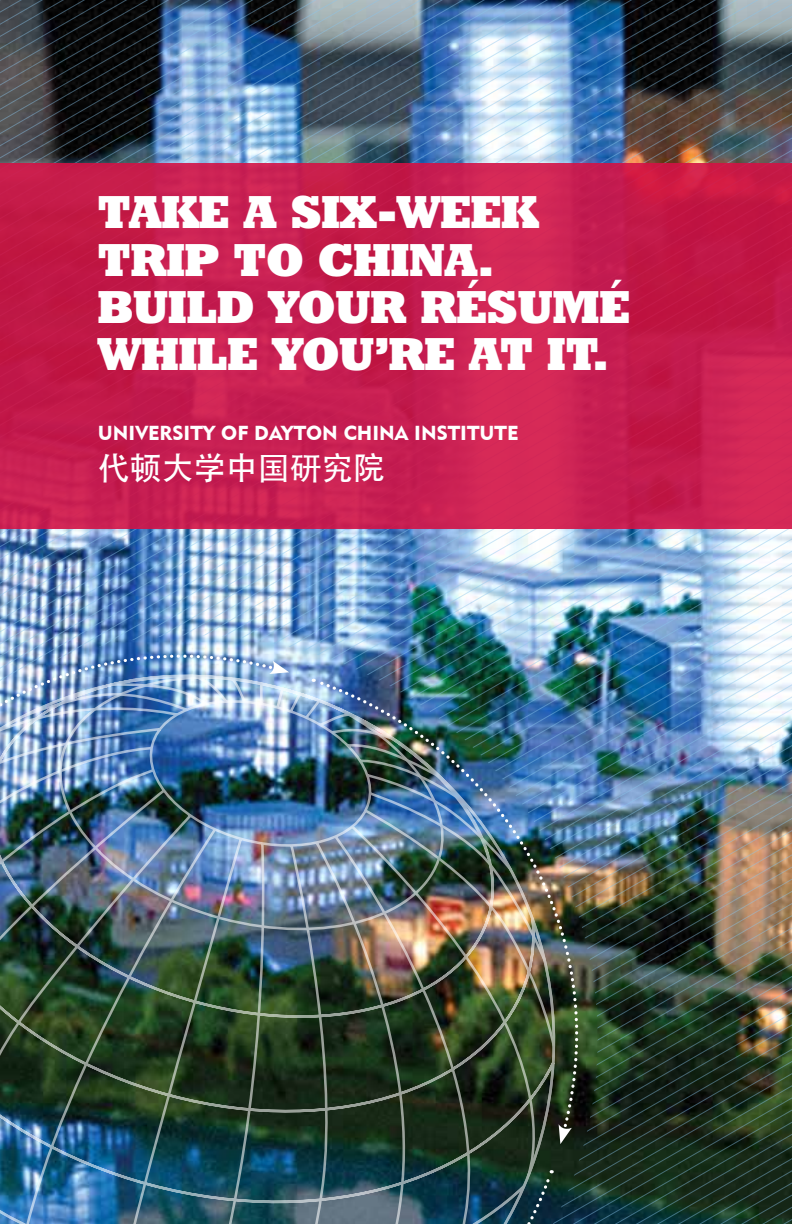
<style>
.page{position:relative;width:792px;height:1224px;background:#fff}
.page>*{position:absolute;margin:0;border:0;box-sizing:border-box;transform-origin:0 0}
.t1{font:46px/47.2px "Geometric Slab 712 BT Extra Bold A";color:#fff}
.t2{font:500 32px "ST Heiti SC";color:#fff}
.t3{font:20.2px "Geometric 415 BT Black A";color:#fff}
</style>
<div class="page">
<img style="left:0;top:0;width:792px;height:1224px">
<svg style="left:0;top:163px;width:792px;height:365px;fill:#c61d51"></svg>
<img style="left:0;top:619px;width:275px;height:18px">
<img style="left:594px;top:677px;width:20px;height:452px">
<img style="left:0;top:637px;width:594px;height:587px">
<p class="t1" style="left:98px;top:188px;width:534px">TAKE A SIX-WEEK<br>TRIP TO CHINA.<br>BUILD YOUR RÉSUMÉ<br>WHILE YOU’RE AT IT.</p>
<p class="t3" style="left:98px;top:421px;width:422px">UNIVERSITY OF DAYTON CHINA INSTITUTE</p>
<p class="t2" style="left:98px;top:449px;width:289px">代顿大学中国研究院</p>
</div>
